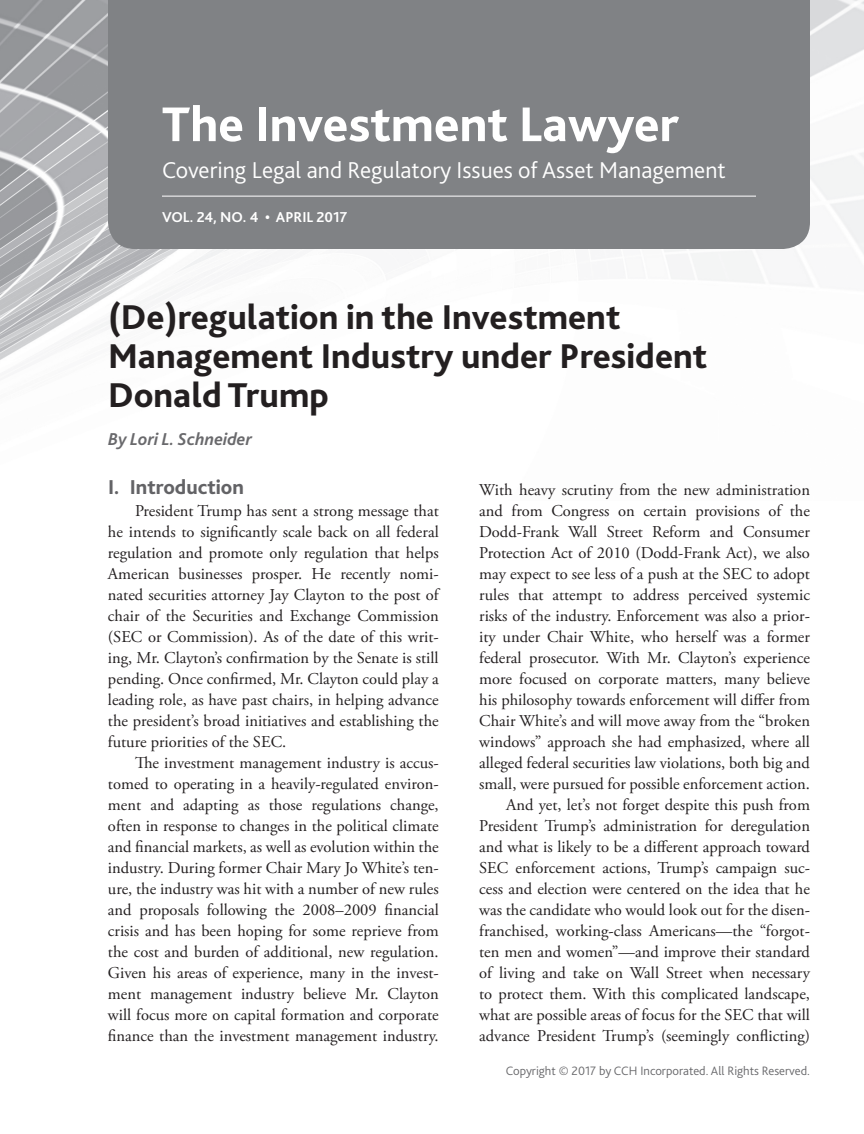
<style>
.page{position:relative;width:864px;height:1134px;background:#fff}
.page>*{position:absolute;margin:0;border:0;box-sizing:border-box;transform-origin:0 0}
.t1{font:800 51px "Bliss 2";color:#fff}
.t2{font:800 36px/39px "Bliss 2";color:#231f20}
.t3{font:300 24px "Bliss 2";color:#fff}
.t4{font:800 21px "Bliss 2";color:#636366}
.t5{font:italic 700 18px "Bliss 2";color:#69696c}
.t6{font:16.5px/21px "Adobe Garamond Pro";color:#231f20;text-align:justify}
.t7{font:700 15px "Bliss 2";color:#fff}
.t8{font:300 12.75px "Bliss 2";color:#69696c}
</style>
<div class="page">
<img style="left:0;top:0;width:864px;height:360px">
<div style="left:108px;top:0;width:702px;height:249px;background:#808285"></div>
<hr style="left:162px;top:196px;width:594px;height:1px;background:#fff">
<h1 class="t1" style="left:162px;top:105px;width:518px">The Investment Lawyer</h1>
<h3 class="t3" style="left:162px;top:161px;width:565px">Covering Legal and Regulatory Issues of Asset Management</h3>
<p class="t7" style="left:162px;top:211px;width:187px">VOL. 24, NO. 4 • APRIL 2017</p>
<h2 class="t2" style="left:108px;top:301px;width:601px">(De)regulation in the Investment<br>Management Industry under President<br>Donald Trump</h2>
<p class="t5" style="left:108px;top:432px;width:146px">By Lori L. Schneider</p>
<p class="t4" style="left:108px;top:479px;width:138px">I. Introduction</p>
<p class="t6" style="left:108px;top:502px;width:332px;text-indent:27px">President Trump has sent a strong message that he intends to significantly scale back on all federal regulation and promote only regulation that helps American businesses prosper. He recently nomi&shy;nated securities attorney Jay Clayton to the post of chair of the Securities and Exchange Commission (SEC or Commission). As of the date of this writ&shy;ing, Mr. Clayton’s confirmation by the Senate is still pending. Once confirmed, Mr. Clayton could play a leading role, as have past chairs, in helping advance the president’s broad initiatives and establishing the future priorities of the SEC.</p>
<p class="t6" style="left:108px;top:754px;width:332px;text-indent:27px">The investment management industry is accus&shy;tomed to operating in a heavily-regulated environ&shy;ment and adapting as those regulations change, often in response to changes in the political climate and financial markets, as well as evolution within the industry. During former Chair Mary Jo White’s ten&shy;ure, the industry was hit with a number of new rules and proposals following the 2008–2009 financial crisis and has been hoping for some reprieve from the cost and burden of additional, new regulation.<br>Given his areas of experience, many in the invest&shy;ment management industry believe Mr. Clayton will focus more on capital formation and corporate finance than the investment management industry.</p>
<p class="t6" style="left:479px;top:481px;width:332px;text-align:right">With heavy scrutiny from the new administration and from Congress on certain provisions of the Dodd-Frank Wall Street Reform and Consumer Protection Act of 2010 (Dodd-Frank Act), we also may expect to see less of a push at the SEC to adopt rules that attempt to address perceived systemic risks of the industry. Enforcement was also a prior&shy;ity under Chair White, who herself was a former federal prosecutor. With Mr. Clayton’s experience more focused on corporate matters, many believe his philosophy towards enforcement will differ from Chair White’s and will move away from the “broken windows” approach she had emphasized, where all alleged federal securities law violations, both big and small, were pursued for possible enforcement action.<br>And yet, let’s not forget despite this push from President Trump’s administration for deregulation and what is likely to be a different approach toward SEC enforcement actions, Trump’s campaign suc&shy;cess and election were centered on the idea that he was the candidate who would look out for the disen&shy;franchised, working-class Americans—the “forgot&shy;ten men and women”—and improve their standard of living and take on Wall Street when necessary to protect them. With this complicated landscape, what are possible areas of focus for the SEC that will advance President Trump’s (seemingly conflicting)</p>
<p class="t8" style="left:506px;top:1066px;width:306px">Copyright © 2017 by CCH Incorporated. All Rights Reserved.</p>
</div>
